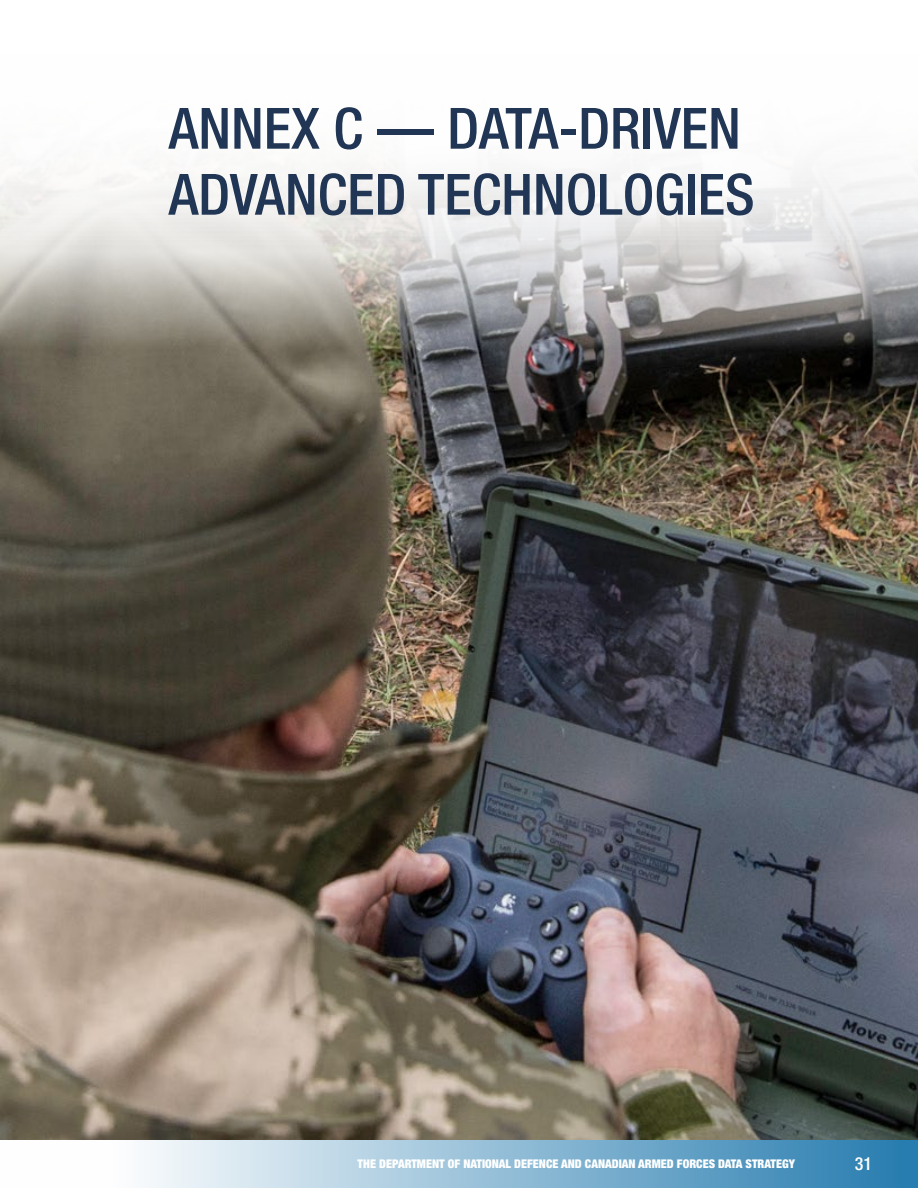
<style>
.page{position:relative;width:918px;height:1188px;background:#fff}
.page>*{position:absolute;margin:0;border:0;box-sizing:border-box;transform-origin:0 0}
.t1{font:500 condensed 57px/66px "Helvetica Neue LT Std";color:#213655}
.t2{font:500 condensed 18px "Helvetica Neue LT Std";color:#fff}
.t3{font:900 condensed 12px "Helvetica Neue LT Std";color:#fff}
</style>
<div class="page">
<svg style="left:144px;top:1140px;width:774px;height:48px;background:#8dbad4"></svg>
<img style="left:0;top:350px;width:918px;height:790px">
<svg style="left:0;top:168px;width:918px;height:182px"></svg>
<h1 class="t1" style="left:169px;top:95px;width:587px">ANNEX C — DATA-DRIVEN<br>ADVANCED TECHNOLOGIES</h1>
<p class="t3" style="left:358px;top:1156px;width:439px">THE DEPARTMENT OF NATIONAL DEFENCE AND CANADIAN ARMED FORCES DATA STRATEGY</p>
<h2 class="t2" style="left:855px;top:1153px;width:19px">31</h2>
</div>
